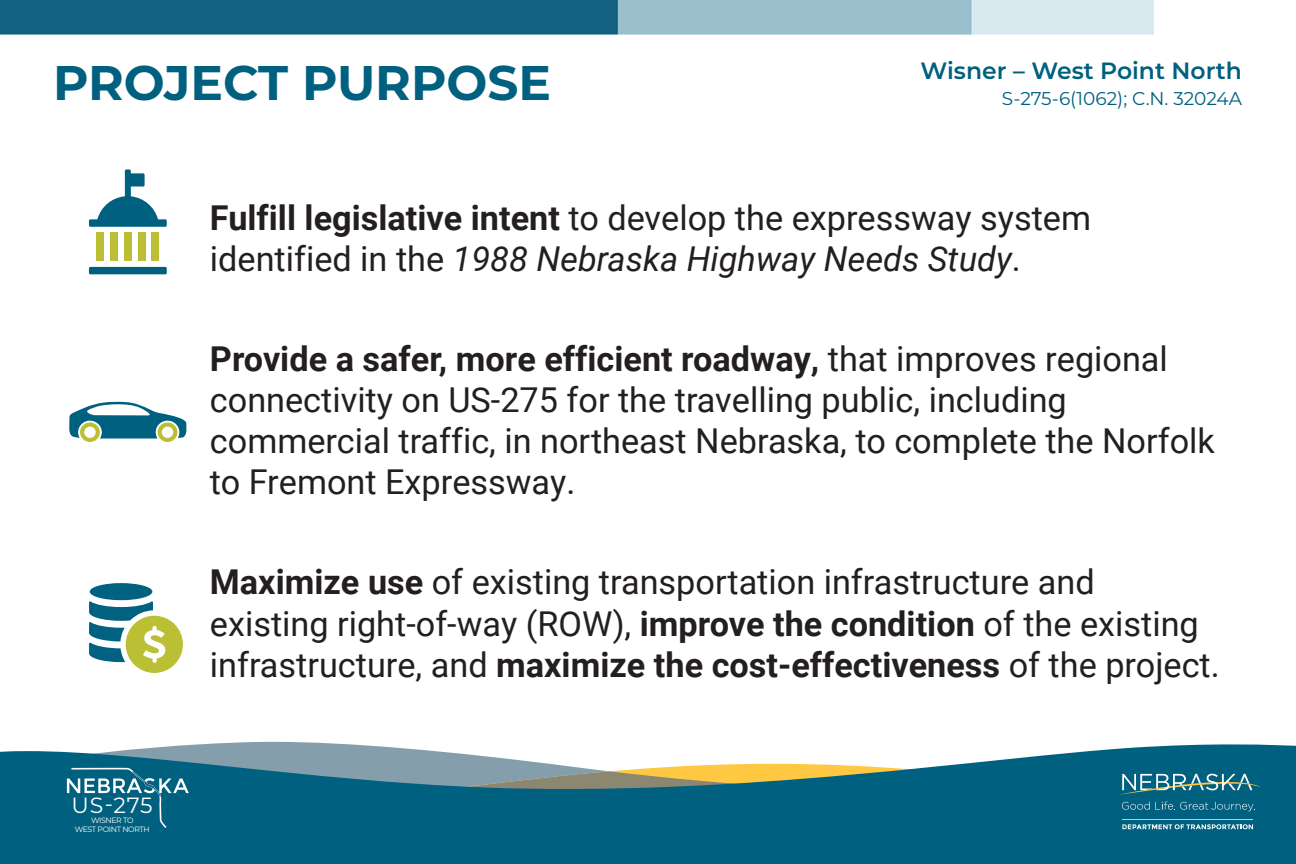
<style>
.page{position:relative;width:1296px;height:864px;background:#fff}
.page>*{position:absolute;margin:0;border:0;box-sizing:border-box;transform-origin:0 0}
.t1{font:700 48.6px "Montserrat";color:#00607f}
.body{font:34.25px/41.1px "Roboto";color:#231f20}
.t2{font:600 23.5px "Montserrat";color:#00607f}
.t3{font:22px "Montserrat";color:#fff}
.t4{font:18.5px "Montserrat";letter-spacing:-.005em;color:#00607f}
.t5{font:7.75px/8.8px "Montserrat";letter-spacing:-.05em;color:#fff;text-align:center}
.s1{font-weight:700}
.s2{font-style:italic}
</style>
<div class="page">
<svg style="left:0;top:743px;width:1296px;height:121px;background:#2e798e"></svg>
<img style="left:0;top:0;width:1154px;height:34px">
<svg style="left:1122px;top:802px;width:133px;height:9px"></svg>
<svg style="left:1120px;top:774px;width:140px;height:21px;background:#408494"></svg>
<hr style="left:1122px;top:819px;width:131px;height:1px;background:#ffc843">
<svg style="left:1122px;top:824px;width:131px;height:5px"></svg>
<svg style="left:67px;top:768px;width:122px;height:60px;background:#1e738e"></svg>
<div style="left:96px;top:233px;width:8px;height:28px;background:#babf33"></div>
<div style="left:110px;top:233px;width:8px;height:28px;background:#babf33"></div>
<div style="left:89px;top:267px;width:78px;height:7px;background:#00607f"></div>
<div style="left:138px;top:233px;width:7px;height:28px;background:#babf33"></div>
<div style="left:124px;top:233px;width:8px;height:28px;background:#babf33"></div>
<svg style="left:89px;top:169px;width:78px;height:58px"></svg>
<div style="left:151px;top:233px;width:8px;height:28px;background:#babf33"></div>
<svg style="left:69px;top:402px;width:118px;height:40px"></svg>
<div style="left:90px;top:583px;width:62px;height:17px;background:#006180;border-radius:50%"></div>
<svg style="left:89px;top:601px;width:94px;height:72px"></svg>
<p class="t1" style="left:53px;top:48px;width:500px">PROJECT PURPOSE</p>
<p class="t2" style="left:921px;top:54px;width:323px">Wisner – West Point North</p>
<p class="t4" style="left:1002px;top:86px;width:242px">S-275-6(1062); C.N. 32024A</p>
<p class="body" style="left:210px;top:196px;width:883px"><span class="s1">Fulfill legislative intent</span> to develop the expressway system identified in the <span class="s2">1988 Nebraska Highway Needs Study</span>.</p>
<p class="body" style="left:210px;top:337px;width:1007px"><span class="s1">Provide a safer, more efficient roadway,</span> that improves regional connectivity on US-275 for the travelling public, including commercial traffic, in northeast Nebraska, to complete the Norfolk to Fremont Expressway.</p>
<p class="t3" style="left:72px;top:790px;width:83px">US-275</p>
<p class="t5" style="left:75px;top:816px;width:77px">WISNER TO<br>WEST POINT NORTH</p>
<p class="body" style="left:210px;top:560px;width:1011px"><span class="s1">Maximize use</span> of existing transportation infrastructure and existing right-of-way (ROW), <span class="s1">improve the condition</span> of the existing infrastructure, and <span class="s1">maximize the cost-effectiveness</span> of the project.</p>
</div>
